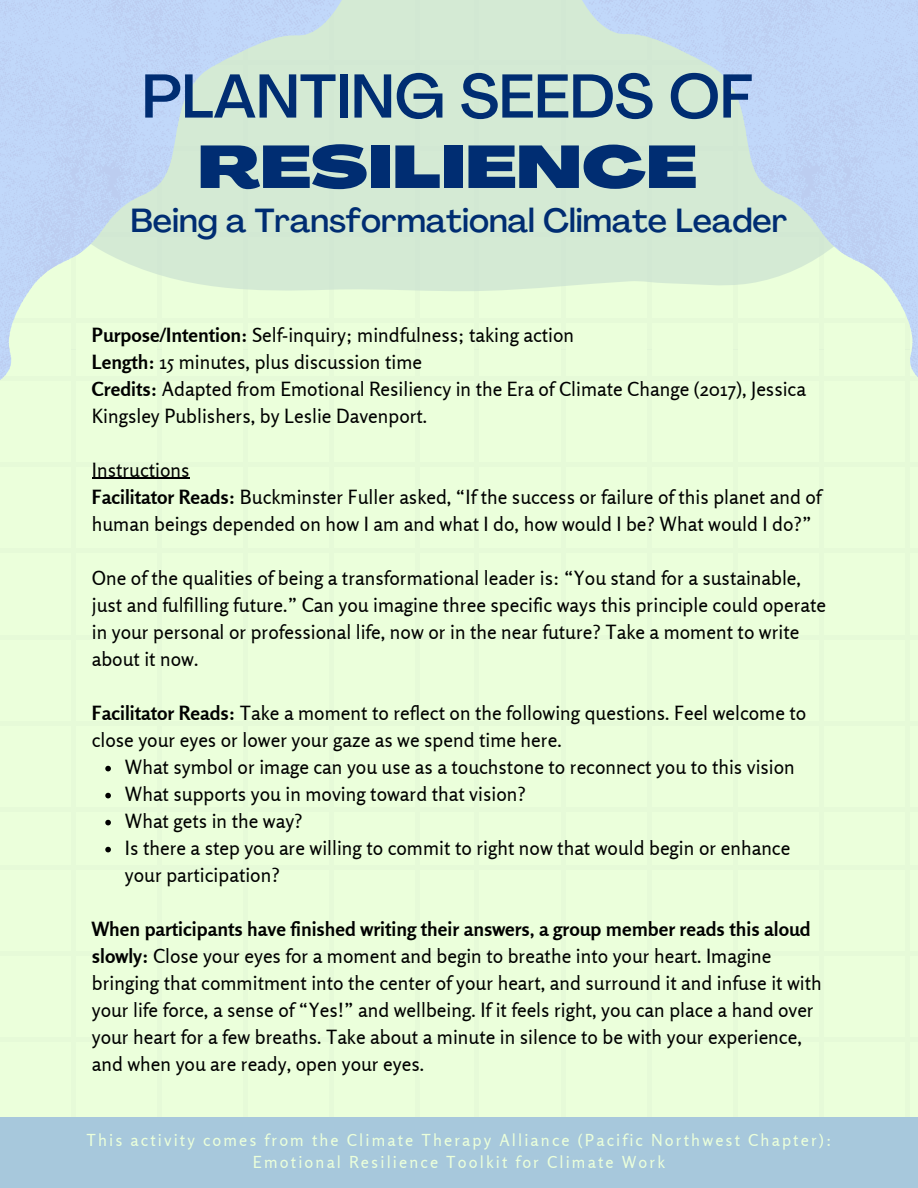
<style>
.page{position:relative;width:918px;height:1188px;background:#ebffdb}
.page>*{position:absolute;margin:0;border:0;box-sizing:border-box;transform-origin:0 0}
.t1{font:500 60.9px "Agrandir";color:#002d72}
.t2{font:900 59.1px "Agrandir Grand";color:#002d72}
.t3{font:500 33px "Agrandir";color:#002d72}
.t4{font:19.5px/27px "Rosario";color:#000}
.t5{font:16.5px "Rosario";letter-spacing:.13em;color:#ebffdb}
.s1{font-weight:700}
</style>
<div class="page">
<div style="left:415px;top:0;width:5px;height:349px;background:#e6fad8"></div>
<div style="left:0;top:318px;width:447px;height:5px;background:#e6fad8"></div>
<hr style="left:475px;top:0;width:4px;height:349px;background:#e6fad8">
<hr style="left:561px;top:0;width:4px;height:349px;background:#e6fad8">
<div style="left:447px;top:318px;width:471px;height:5px;background:#e6fad8"></div>
<div style="left:71px;top:350px;width:5px;height:488px;background:#e6fad8"></div>
<div style="left:157px;top:350px;width:5px;height:488px;background:#e6fad8"></div>
<div style="left:243px;top:350px;width:5px;height:488px;background:#e6fad8"></div>
<div style="left:329px;top:350px;width:5px;height:488px;background:#e6fad8"></div>
<div style="left:415px;top:350px;width:5px;height:488px;background:#e6fad8"></div>
<div style="left:0;top:376px;width:447px;height:5px;background:#e6fad8"></div>
<div style="left:0;top:462px;width:447px;height:5px;background:#e6fad8"></div>
<hr style="left:0;top:549px;width:447px;height:4px;background:#e6fad8">
<hr style="left:0;top:635px;width:447px;height:4px;background:#e6fad8">
<div style="left:0;top:721px;width:447px;height:5px;background:#e6fad8"></div>
<div style="left:0;top:807px;width:447px;height:5px;background:#e6fad8"></div>
<div style="left:71px;top:838px;width:5px;height:350px;background:#e6fad8"></div>
<div style="left:157px;top:838px;width:5px;height:350px;background:#e6fad8"></div>
<div style="left:243px;top:838px;width:5px;height:350px;background:#e6fad8"></div>
<div style="left:329px;top:838px;width:5px;height:350px;background:#e6fad8"></div>
<div style="left:415px;top:838px;width:5px;height:350px;background:#e6fad8"></div>
<div style="left:0;top:865px;width:447px;height:5px;background:#e6fad8"></div>
<div style="left:0;top:951px;width:447px;height:5px;background:#e6fad8"></div>
<div style="left:0;top:1037px;width:447px;height:5px;background:#e6fad8"></div>
<hr style="left:475px;top:350px;width:4px;height:488px;background:#e6fad8">
<hr style="left:561px;top:350px;width:4px;height:488px;background:#e6fad8">
<div style="left:647px;top:350px;width:5px;height:488px;background:#e6fad8"></div>
<div style="left:733px;top:350px;width:5px;height:488px;background:#e6fad8"></div>
<div style="left:819px;top:350px;width:5px;height:488px;background:#e6fad8"></div>
<div style="left:905px;top:350px;width:5px;height:488px;background:#e6fad8"></div>
<div style="left:447px;top:376px;width:471px;height:5px;background:#e6fad8"></div>
<div style="left:447px;top:462px;width:471px;height:5px;background:#e6fad8"></div>
<hr style="left:447px;top:549px;width:471px;height:4px;background:#e6fad8">
<hr style="left:447px;top:635px;width:471px;height:4px;background:#e6fad8">
<div style="left:447px;top:721px;width:471px;height:5px;background:#e6fad8"></div>
<div style="left:447px;top:807px;width:471px;height:5px;background:#e6fad8"></div>
<hr style="left:475px;top:838px;width:4px;height:350px;background:#e6fad8">
<hr style="left:561px;top:838px;width:4px;height:350px;background:#e6fad8">
<div style="left:647px;top:838px;width:5px;height:350px;background:#e6fad8"></div>
<div style="left:733px;top:838px;width:5px;height:350px;background:#e6fad8"></div>
<div style="left:819px;top:838px;width:5px;height:350px;background:#e6fad8"></div>
<div style="left:905px;top:838px;width:5px;height:350px;background:#e6fad8"></div>
<div style="left:447px;top:865px;width:471px;height:5px;background:#e6fad8"></div>
<div style="left:447px;top:951px;width:471px;height:5px;background:#e6fad8"></div>
<div style="left:447px;top:1037px;width:471px;height:5px;background:#e6fad8"></div>
<div style="left:344px;top:0;width:235px;height:291px;background:#d4ead4"></div>
<svg style="left:582px;top:0;width:336px;height:377px"></svg>
<svg style="left:0;top:0;width:341px;height:478px"></svg>
<div style="left:0;top:1117px;width:918px;height:71px;background:#a7c8dc"></div>
<hr style="left:92px;top:478px;width:98px;height:1px;background:#000">
<svg style="left:105px;top:766px;width:6px;height:5px"></svg>
<svg style="left:105px;top:793px;width:6px;height:5px"></svg>
<svg style="left:105px;top:820px;width:6px;height:5px"></svg>
<svg style="left:105px;top:847px;width:6px;height:5px"></svg>
<p class="t1" style="left:142px;top:72px;width:613px">PLANTING SEEDS OF</p>
<p class="t2" style="left:198px;top:144px;width:501px">RESILIENCE</p>
<p class="t3" style="left:130px;top:207px;width:659px">Being a Transformational Climate Leader</p>
<p class="t4" style="left:92px;top:321px;width:716px"><span class="s1">Purpose/Intention:</span> Self-inquiry; mindfulness; taking action<br><span class="s1">Length:</span> 15 minutes, plus discussion time<br><span class="s1">Credits:</span> Adapted from Emotional Resiliency in the Era of Climate Change (2017), Jessica Kingsley Publishers, by Leslie Davenport.</p>
<p class="t4" style="left:92px;top:456px;width:731px">Instructions<br><span class="s1">Facilitator Reads:</span> Buckminster Fuller asked, “If the success or failure of this planet and of human beings depended on how I am and what I do, how would I be? What would I do?”</p>
<p class="t4" style="left:92px;top:564px;width:736px">One of the qualities of being a transformational leader is: “You stand for a sustainable, just and fulfilling future.” Can you imagine three specific ways this principle could operate in your personal or professional life, now or in the near future? Take a moment to write about it now.</p>
<p class="t4" style="left:92px;top:699px;width:716px"><span class="s1">Facilitator Reads:</span> Take a moment to reflect on the following questions. Feel welcome to close your eyes or lower your gaze as we spend time here.</p>
<h1 class="t4" style="left:125px;top:753px;width:672px">What symbol or image can you use as a touchstone to reconnect you to this vision</h1>
<h1 class="t4" style="left:125px;top:780px;width:403px">What supports you in moving toward that vision?</h1>
<h2 class="t4" style="left:125px;top:807px;width:179px">What gets in the way?</h2>
<h3 class="t4" style="left:125px;top:834px;width:667px">Is there a step you are willing to commit to right now that would begin or enhance your participation?</h3>
<h3 class="t4" style="left:92px;top:915px;width:732px"><span class="s1">When participants have finished writing their answers, a group member reads this aloud slowly:</span> Close your eyes for a moment and begin to breathe into your heart. Imagine bringing that commitment into the center of your heart, and surround it and infuse it with your life force, a sense of “Yes!” and wellbeing. If it feels right, you can place a hand over your heart for a few breaths. Take about a minute in silence to be with your experience, and when you are ready, open your eyes.</h3>
<p class="t5" style="left:86px;top:1130px;width:747px">This activity comes from the Climate Therapy Alliance (Pacific Northwest Chapter):</p>
<p class="t5" style="left:253px;top:1152px;width:414px">Emotional Resilience Toolkit for Climate Work</p>
</div>
